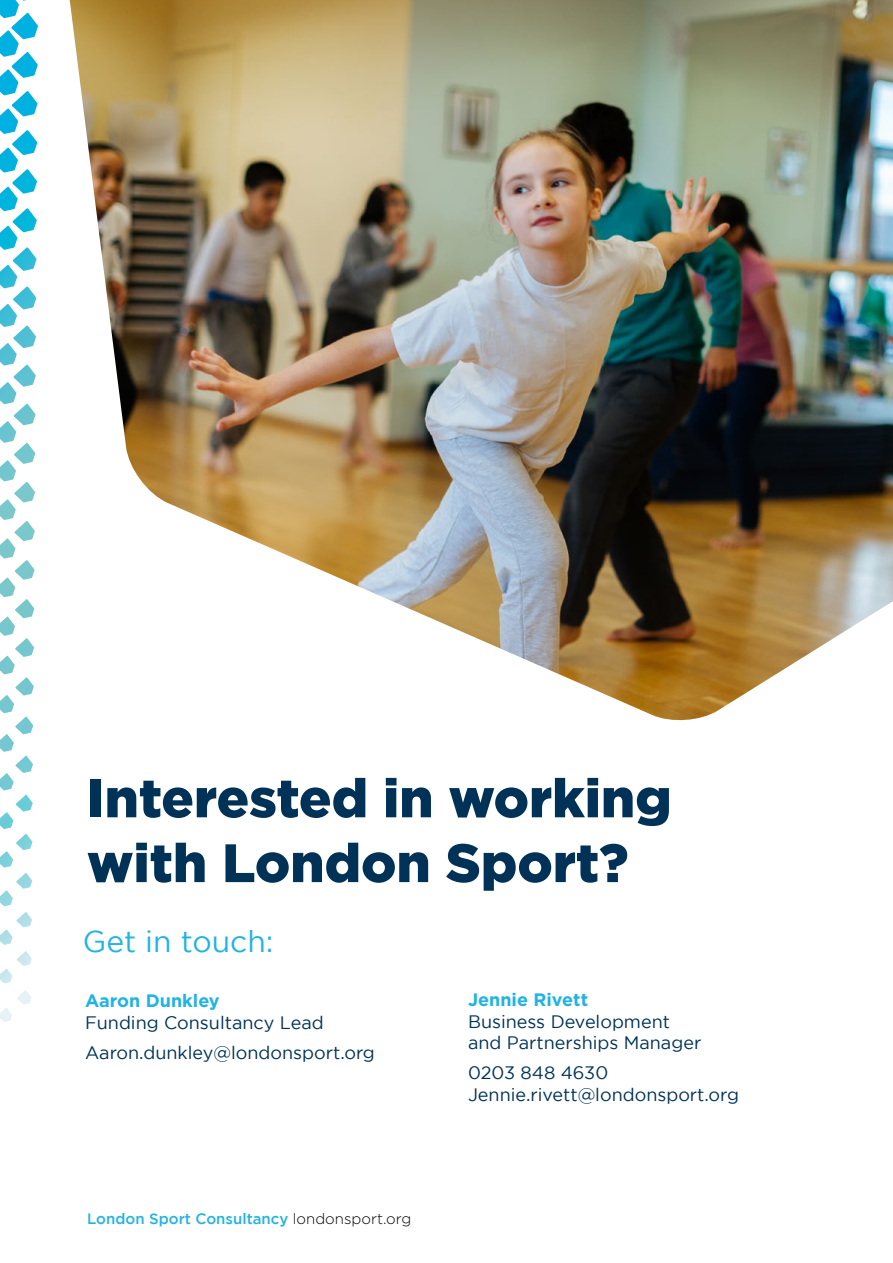
<style>
.page{position:relative;width:893px;height:1263px;background:#fff}
.page>*{position:absolute;margin:0;border:0;box-sizing:border-box;transform-origin:0 0}
.t1{font:900 54px/64.8px "Gotham";color:#003257}
.t2{font:30px "Gotham";color:#21b3e3}
.t3{font:18px/21.6px "Gotham";color:#003257}
.t4{font:700 18px "Gotham";color:#21b3e3}
.t5{font:500 15px "Gotham";color:#21b3e3}
.s1{font-weight:300;color:#000}
</style>
<div class="page">
<img style="left:70px;top:0;width:823px;height:721px">
<svg style="left:0;top:0;width:38px;height:288px"></svg>
<h1 class="t1" style="left:87px;top:764px;width:586px">Interested in working with London Sport?</h1>
<h2 class="t2" style="left:83px;top:924px;width:192px">Get in touch:</h2>
<p class="t4" style="left:85px;top:989px;width:136px">Aaron Dunkley</p>
<p class="t3" style="left:85px;top:1007px;width:291px;line-height:30.2px">Funding Consultancy Lead<br>Aaron.dunkley@londonsport.org</p>
<p class="t5" style="left:87px;top:1210px;width:326px">London Sport Consultancy <span class="s1">londonsport.org</span></p>
<p class="t4" style="left:468px;top:988px;width:122px">Jennie Rivett</p>
<p class="t3" style="left:468px;top:1010px;width:235px">Business Development and Partnerships Manager</p>
<p class="t3" style="left:468px;top:1062px;width:273px">0203 848 4630<br>Jennie.rivett@londonsport.org</p>
</div>
